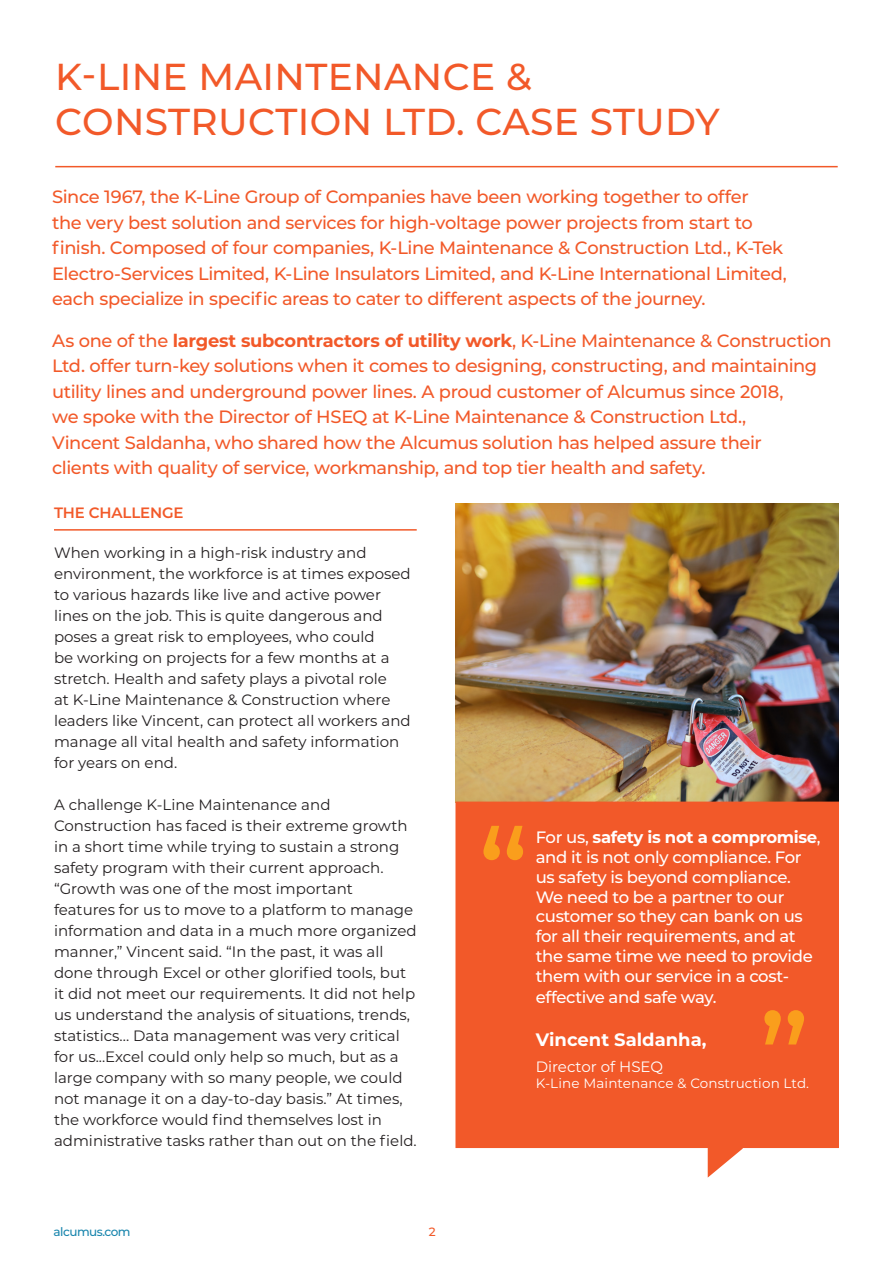
<style>
.page{position:relative;width:893px;height:1263px;background:#fff}
.page>*{position:absolute;margin:0;border:0;box-sizing:border-box;transform-origin:0 0}
.Body_Copy_KG{font:500 123.15px "Montserrat";color:#fa9e1c}
.t1{font:500 37.5px/45.2px "Montserrat";letter-spacing:.01em;color:#f25929}
.t2{font:700 18px "Montserrat";color:#fff}
.Headers{font:500 17.85px/25.5px "Montserrat";letter-spacing:-.025em;color:#f25929}
.t3{font:500 16.5px/19.8px "Montserrat";letter-spacing:-.02em;color:#fff}
.t4{font:15px/21px "Montserrat";color:#231f20}
.t5{font:15px "Montserrat";color:#fff}
.t6{font:600 15px "Montserrat";letter-spacing:-.01em;color:#f25929}
.t7{font:13.5px "Montserrat";letter-spacing:.01em;color:#fff}
.Page_number_centered{font:500 12px "Montserrat";letter-spacing:-.04em;color:#1885ad}
.Page_number_centered-2{font:500 12px "Montserrat";color:#f25929}
.s1{font-weight:700}
</style>
<div class="page">
<img style="left:455px;top:504px;width:384px;height:297px">
<hr style="left:55px;top:166px;width:783px;height:1px;background:#f25929">
<hr style="left:54px;top:529px;width:363px;height:2px;background:#f25929">
<svg style="left:455px;top:801px;width:384px;height:376px;fill:#f25929"></svg>
<p class="t1" style="left:55px;top:53px;width:666px">K-LINE MAINTENANCE &amp;<br>CONSTRUCTION LTD. CASE STUDY</p>
<p class="Headers" style="left:52px;top:183px;width:736px">Since 1967, the K-Line Group of Companies have been working together to offer<br>the very best solution and services for high-voltage power projects from start to finish. Composed of four companies, K-Line Maintenance &amp; Construction Ltd., K-Tek Electro-Services Limited, K-Line Insulators Limited, and K-Line International Limited, each specialize in specific areas to cater to different aspects of the journey.</p>
<p class="Headers" style="left:52px;top:327px;width:781px">As one of the <span class="s1">largest subcontractors of utility work</span>, K-Line Maintenance &amp; Construction Ltd. offer turn-key solutions when it comes to designing, constructing, and maintaining utility lines and underground power lines. A proud customer of Alcumus since 2018,<br>we spoke with the Director of HSEQ at K-Line Maintenance &amp; Construction Ltd.,<br>Vincent Saldanha, who shared how the Alcumus solution has helped assure their<br>clients with quality of service, workmanship, and top tier health and safety.</p>
<p class="t6" style="left:54px;top:502px;width:131px">THE CHALLENGE</p>
<p class="t4" style="left:54px;top:542px;width:358px">When working in a high-risk industry and environment, the workforce is at times exposed to various hazards like live and active power lines on the job. This is quite dangerous and poses a great risk to employees, who could<br>be working on projects for a few months at a stretch. Health and safety plays a pivotal role<br>at K-Line Maintenance &amp; Construction where leaders like Vincent, can protect all workers and manage all vital health and safety information for years on end.</p>
<p class="t4" style="left:54px;top:794px;width:364px">A challenge K-Line Maintenance and Construction has faced is their extreme growth in a short time while trying to sustain a strong safety program with their current approach. “Growth was one of the most important features for us to move to a platform to manage information and data in a much more organized manner,” Vincent said. “In the past, it was all done through Excel or other glorified tools, but it did not meet our requirements. It did not help us understand the analysis of situations, trends, statistics... Data management was very critical for us...Excel could only help so much, but as a large company with so many people, we could not manage it on a day-to-day basis.” At times, the workforce would find themselves lost in administrative tasks rather than out on the field.</p>
<p class="Page_number_centered" style="left:53px;top:1223px;width:79px">alcumus.com</p>
<p class="Page_number_centered-2" style="left:429px;top:1223px;width:8px">2</p>
<p class="Body_Copy_KG" style="left:478px;top:787px;width:53px">“</p>
<p class="t3" style="left:536px;top:827px;width:286px">For us, <span class="s1">safety is not a compromise</span>, and it is not only compliance. For us safety is beyond compliance.<br>We need to be a partner to our customer so they can bank on us for all their requirements, and at the same time we need to provide them with our service in a cost-</p>
<p class="t3" style="left:536px;top:987px;width:182px">effective and safe way.</p>
<p class="t2" style="left:536px;top:1027px;width:172px">Vincent Saldanha,</p>
<p class="t5" style="left:536px;top:1056px;width:129px">Director of HSEQ</p>
<p class="t7" style="left:536px;top:1074px;width:275px">K-Line Maintenance &amp; Construction Ltd.</p>
<p class="Body_Copy_KG" style="left:810px;top:1083px;width:53px;rotate:-180deg">“</p>
</div>
